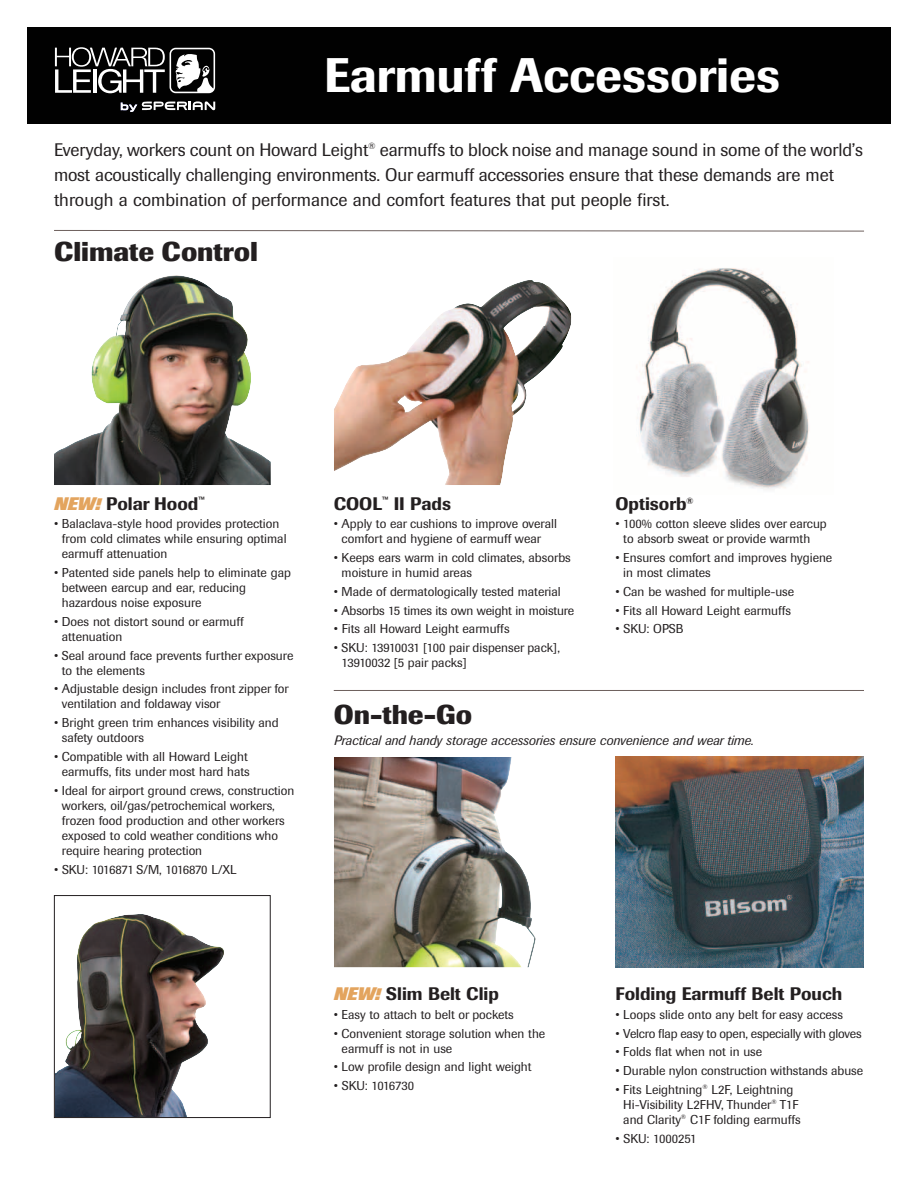
<style>
.page{position:relative;width:918px;height:1188px;background:#fff}
.page>*{position:absolute;margin:0;border:0;box-sizing:border-box;transform-origin:0 0}
.t1{font:500 48px "Imago BQ";color:#fff}
.t2{font:700 27px "Imago BQ";color:#231f20}
.t3{font:18px/24.8px "Imago BQ";letter-spacing:-.01em;color:#231f20}
.t4{font:500 18px "Imago BQ";color:#231f20}
.t5{font:italic 13.5px "Imago BQ";color:#231f20}
.t6{font:12.75px/15px "Imago BQ";color:#231f20}
.t7{font:12.75px "Imago BQ";letter-spacing:-.03em;color:#231f20}
.s1{font-weight:800;font-style:italic;color:#e3a45e}
</style>
<div class="page">
<img style="left:56px;top:914px;width:168px;height:202px">
<div style="left:54px;top:895px;width:217px;height:223px;border:1px solid #231f20"></div>
<div style="left:27px;top:27px;width:864px;height:96px;background:#010101"></div>
<svg style="left:120px;top:101px;width:95px;height:11px"></svg>
<svg style="left:55px;top:47px;width:160px;height:46px"></svg>
<img style="left:54px;top:275px;width:217px;height:210px">
<img style="left:334px;top:280px;width:238px;height:205px">
<img style="left:636px;top:268px;width:173px;height:222px">
<img style="left:334px;top:757px;width:202px;height:211px">
<img style="left:615px;top:757px;width:249px;height:211px">
<hr style="left:334px;top:690px;width:530px;height:1px;background:#6d605d">
<svg style="left:54px;top:230px;width:810px;height:2px"></svg>
<h1 class="t1" style="left:324px;top:58px;width:458px">Earmuff Accessories</h1>
<p class="t3" style="left:54px;top:140px;width:810px">Everyday, workers count on Howard Leight<sup>®</sup> earmuffs to block noise and manage sound in some of the world’s most acoustically challenging environments. Our earmuff accessories ensure that these demands are met through a combination of performance and comfort features that put people first.</p>
<h2 class="t2" style="left:54px;top:242px;width:205px">Climate Control</h2>
<h3 class="t4" style="left:54px;top:497px;width:152px"><span class="s1">NEW!</span> Polar Hood<sup>™</sup></h3>
<p class="t6" style="left:62px;top:518px;width:226px;text-indent:-8px">• Balaclava-style hood provides protection from cold climates while ensuring optimal earmuff attenuation</p>
<p class="t6" style="left:62px;top:567px;width:231px;text-indent:-8px">• Patented side panels help to eliminate gap between earcup and ear, reducing hazardous noise exposure</p>
<p class="t6" style="left:62px;top:615px;width:184px;text-indent:-8px">• Does not distort sound or earmuff attenuation</p>
<p class="t6" style="left:62px;top:649px;width:233px;text-indent:-8px">• Seal around face prevents further exposure to the elements</p>
<p class="t6" style="left:62px;top:683px;width:228px;text-indent:-8px">• Adjustable design includes front zipper for ventilation and foldaway visor</p>
<p class="t6" style="left:62px;top:717px;width:218px;text-indent:-8px">• Bright green trim enhances visibility and safety outdoors</p>
<p class="t6" style="left:54px;top:750px;width:197px;text-align:right">• Compatible with all Howard Leight earmuffs, fits under most hard hats</p>
<p class="t6" style="left:62px;top:784px;width:234px;text-indent:-8px">• Ideal for airport ground crews, construction workers, oil/gas/petrochemical workers, frozen food production and other workers exposed to cold weather conditions who require hearing protection</p>
<p class="t7" style="left:54px;top:864px;width:184px">• SKU: 1016871 S/M, 1016870 L/XL</p>
<h3 class="t4" style="left:334px;top:497px;width:119px">COOL<sup>™</sup> II Pads</h3>
<p class="t6" style="left:342px;top:518px;width:217px;text-indent:-8px">• Apply to ear cushions to improve overall comfort and hygiene of earmuff wear</p>
<p class="t6" style="left:342px;top:552px;width:231px;text-indent:-8px">• Keeps ears warm in cold climates, absorbs moisture in humid areas</p>
<p class="t6" style="left:334px;top:585px;width:229px">• Made of dermatologically tested material</p>
<p class="t6" style="left:334px;top:604px;width:242px">• Absorbs 15 times its own weight in moisture</p>
<p class="t6" style="left:334px;top:623px;width:177px">• Fits all Howard Leight earmuffs</p>
<p class="t6" style="left:342px;top:642px;width:220px;text-indent:-8px">• SKU: 13910031 [100 pair dispenser pack],<br>13910032 [5 pair packs]</p>
<h3 class="t4" style="left:615px;top:497px;width:80px">Optisorb<sup>®</sup></h3>
<p class="t6" style="left:623px;top:518px;width:205px;text-indent:-8px">• 100% cotton sleeve slides over earcup to absorb sweat or provide warmth</p>
<p class="t6" style="left:623px;top:552px;width:211px;text-indent:-8px">• Ensures comfort and improves hygiene in most climates</p>
<p class="t6" style="left:615px;top:585px;width:180px">• Can be washed for multiple-use</p>
<p class="t6" style="left:615px;top:604px;width:177px">• Fits all Howard Leight earmuffs</p>
<p class="t6" style="left:615px;top:623px;width:70px">• SKU: OPSB</p>
<h2 class="t2" style="left:334px;top:705px;width:140px">On-the-Go</h2>
<p class="t5" style="left:334px;top:735px;width:421px">Practical and handy storage accessories ensure convenience and wear time.</p>
<h3 class="t4" style="left:334px;top:987px;width:167px"><span class="s1">NEW!</span> Slim Belt Clip</h3>
<p class="t6" style="left:334px;top:1008px;width:182px">• Easy to attach to belt or pockets</p>
<p class="t6" style="left:342px;top:1027px;width:205px;text-indent:-8px">• Convenient storage solution when the earmuff is not in use</p>
<p class="t6" style="left:334px;top:1061px;width:199px">• Low profile design and light weight</p>
<p class="t6" style="left:334px;top:1079px;width:82px">• SKU: 1016730</p>
<h3 class="t4" style="left:615px;top:987px;width:228px">Folding Earmuff Belt Pouch</h3>
<p class="t6" style="left:615px;top:1008px;width:229px">• Loops slide onto any belt for easy access</p>
<p class="t6" style="left:615px;top:1027px;width:248px">• Velcro flap easy to open, especially with gloves</p>
<p class="t6" style="left:615px;top:1046px;width:148px">• Folds flat when not in use</p>
<p class="t6" style="left:615px;top:1064px;width:249px">• Durable nylon construction withstands abuse</p>
<p class="t6" style="left:623px;top:1083px;width:179px;text-indent:-8px">• Fits Leightning<sup>®</sup> L2F, Leightning<br>Hi-Visibility L2FHV, Thunder<sup>®</sup> T1F and Clarity<sup>®</sup> C1F folding earmuffs</p>
<p class="t6" style="left:615px;top:1132px;width:83px">• SKU: 1000251</p>
</div>
